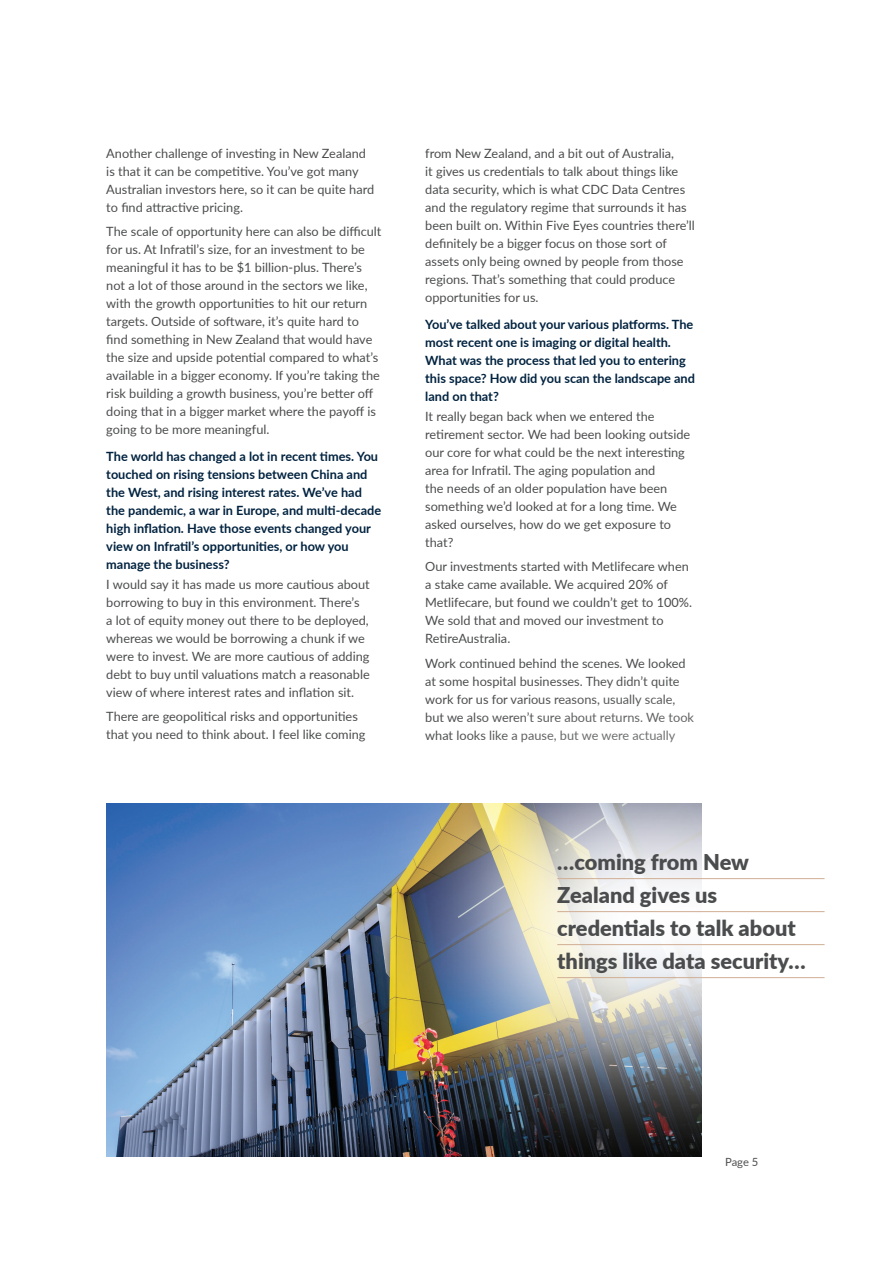
<style>
.page{position:relative;width:893px;height:1263px;background:#fff}
.page>*{position:absolute;margin:0;border:0;box-sizing:border-box;transform-origin:0 0}
.t1{font:900 21.75px/33px "Lato";color:#4b4c4d}
.t2{font:12.75px/18px "Lato";color:#4b4c4d}
.t3{font:700 12.75px/18px "Lato";color:#00223f}
.t4{font:11.25px "Lato";color:#4b4c4d}
</style>
<div class="page">
<img style="left:106px;top:803px;width:250px;height:354px">
<img style="left:356px;top:803px;width:469px;height:354px">
<hr style="left:557px;top:878px;width:267px;height:1px;background:#d1ae94">
<hr style="left:557px;top:911px;width:267px;height:1px;background:#d1ae94">
<hr style="left:557px;top:944px;width:267px;height:1px;background:#d1ae94">
<hr style="left:557px;top:977px;width:267px;height:1px;background:#d1ae94">
<p class="t2" style="left:106px;top:144px;width:269px">Another challenge of investing in New Zealand is that it can be competitive. You’ve got many Australian investors here, so it can be quite hard to find attractive pricing.</p>
<p class="t2" style="left:106px;top:222px;width:277px">The scale of opportunity here can also be difficult for us. At Infratil’s size, for an investment to be meaningful it has to be $1 billion-plus. There’s not a lot of those around in the sectors we like, with the growth opportunities to hit our return targets. Outside of software, it’s quite hard to find something in New Zealand that would have the size and upside potential compared to what’s available in a bigger economy. If you’re taking the risk building a growth business, you’re better off doing that in a bigger market where the payoff is going to be more meaningful.</p>
<p class="t3" style="left:106px;top:447px;width:276px">The world has changed a lot in recent times. You touched on rising tensions between China and the West, and rising interest rates. We’ve had the pandemic, a war in Europe, and multi-decade high inflation. Have those events changed your view on Infratil’s opportunities, or how you manage the business?</p>
<p class="t2" style="left:106px;top:575px;width:265px">I would say it has made us more cautious about borrowing to buy in this environment. There’s<br>a lot of equity money out there to be deployed, whereas we would be borrowing a chunk if we were to invest. We are more cautious of adding debt to buy until valuations match a reasonable view of where interest rates and inflation sit.</p>
<p class="t2" style="left:106px;top:707px;width:261px">There are geopolitical risks and opportunities that you need to think about. I feel like coming</p>
<p class="t2" style="left:425px;top:144px;width:271px">from New Zealand, and a bit out of Australia,<br>it gives us credentials to talk about things like data security, which is what CDC Data Centres and the regulatory regime that surrounds it has been built on. Within Five Eyes countries there’ll definitely be a bigger focus on those sort of assets only being owned by people from those regions. That’s something that could produce opportunities for us.</p>
<p class="t3" style="left:425px;top:314px;width:271px">You’ve talked about your various platforms. The most recent one is imaging or digital health.<br>What was the process that led you to entering this space? How did you scan the landscape and land on that?</p>
<p class="t2" style="left:425px;top:407px;width:267px">It really began back when we entered the retirement sector. We had been looking outside our core for what could be the next interesting area for Infratil. The aging population and<br>the needs of an older population have been something we’d looked at for a long time. We asked ourselves, how do we get exposure to that?</p>
<p class="t2" style="left:425px;top:557px;width:268px">Our investments started with Metlifecare when a stake came available. We acquired 20% of Metlifecare, but found we couldn’t get to 100%.<br>We sold that and moved our investment to RetireAustralia.</p>
<p class="t2" style="left:425px;top:653px;width:270px">Work continued behind the scenes. We looked at some hospital businesses. They didn’t quite work for us for various reasons, usually scale, but we also weren’t sure about returns. We took what looks like a pause, but we were actually</p>
<h1 class="t1" style="left:557px;top:844px;width:250px">…coming from New<br>Zealand gives us credentials to talk about things like data security…</h1>
<p class="t4" style="left:725px;top:1153px;width:35px">Page 5</p>
</div>
